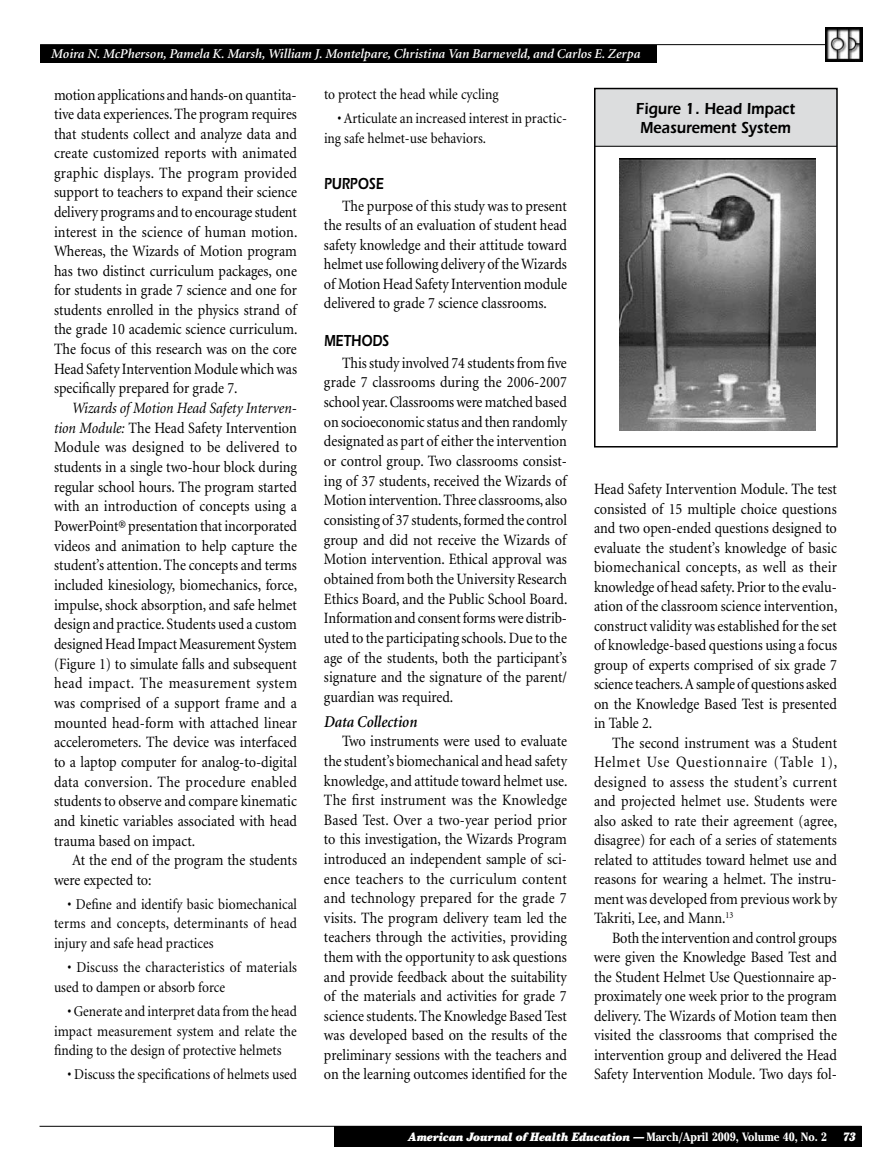
<style>
.page{position:relative;width:891px;height:1175px;background:#fff}
.page>*{position:absolute;margin:0;border:0;box-sizing:border-box;transform-origin:0 0}
.t1{font:600 16.5px/19.5px "Itc Eras";color:#000;scale:.9 1}
.t2{font:600 16.5px "Itc Eras";color:#000;scale:.8 1}
.t3{font:italic 600 16.5px "Minion";color:#000;scale:.9 1}
.t4{font:15.75px/19.5px "Minion";color:#000;text-align:justify;scale:.9 1}
.t5{font:15px/19.6px "Minion";color:#000;text-align:justify;scale:.9 1}
.t6{font:italic 600 13.5px "Minion";color:#fff}
.t7{font:italic 900 12px "Cheltenham";color:#fff;scale:.9 1}
.s1{font-style:italic}
.s2{font-weight:700;font-style:normal}
</style>
<div class="page">
<div style="left:40px;top:45px;width:616px;height:17px;background:#000"></div>
<hr style="left:40px;top:44px;width:804px;height:1px;background:#000">
<img style="left:826px;top:27px;width:37px;height:35px">
<hr style="left:40px;top:1125px;width:822px;height:1px;background:#000">
<div style="left:334px;top:1126px;width:528px;height:20px;background:#000"></div>
<div style="left:594px;top:89px;width:242px;height:57px;background:#dcddde"></div>
<div style="left:594px;top:88px;width:244px;height:359px;border:2px solid #000"></div>
<hr style="left:594px;top:146px;width:243px;height:1px;background:#000">
<img style="left:619px;top:159px;width:197px;height:271px">
<p class="t6" style="left:51px;top:47px;width:591px">Moira N. McPherson, Pamela K. Marsh, William J. Montelpare, Christina Van Barneveld, and Carlos E. Zerpa</p>
<p class="t4" style="left:54px;top:85px;width:272px">motion applications and hands-on quantita&shy;tive data experiences. The program requires that students collect and analyze data and create customized reports with animated graphic displays. The program provided support to teachers to expand their science delivery programs and to encourage student interest in the science of human motion.<br>Whereas, the Wizards of Motion program has two distinct curriculum packages, one for students in grade 7 science and one for students enrolled in the physics strand of the grade 10 academic science curriculum.<br>The focus of this research was on the core Head Safety Intervention Module which was specifically prepared for grade 7.</p>
<p class="t4" style="left:54px;top:398px;width:272px;text-indent:18px"><span class="s1">Wizards of Motion Head Safety Interven&shy;tion Module:</span> The Head Safety Intervention Module was designed to be delivered to students in a single two-hour block during regular school hours. The program started with an introduction of concepts using a PowerPoint® presentation that incorporated videos and animation to help capture the student’s attention. The concepts and terms included kinesiology, biomechanics, force, impulse, shock absorption, and safe helmet design and practice. Students used a custom designed Head Impact Measurement System (Figure 1) to simulate falls and subsequent head impact. The measurement system was comprised of a support frame and a mounted head-form with attached linear accelerometers. The device was interfaced to a laptop computer for analog-to-digital data conversion. The procedure enabled students to observe and compare kinematic and kinetic variables associated with head trauma based on impact.</p>
<p class="t4" style="left:54px;top:851px;width:272px;text-indent:18px">At the end of the program the students were expected to:</p>
<p class="t5" style="left:54px;top:894px;width:271px;text-indent:14px">• Define and identify basic biomechanical terms and concepts, determinants of head injury and safe head practices</p>
<p class="t5" style="left:54px;top:958px;width:272px;text-indent:14px">• Discuss the characteristics of materials used to dampen or absorb force</p>
<p class="t5" style="left:54px;top:1002px;width:271px;text-indent:14px">• Generate and interpret data from the head impact measurement system and relate the finding to the design of protective helmets</p>
<p class="t5" style="left:68px;top:1065px;width:256px">• Discuss the specifications of helmets used</p>
<p class="t5" style="left:324px;top:85px;width:195px">to protect the head while cycling</p>
<p class="t5" style="left:324px;top:109px;width:271px;text-indent:14px">• Articulate an increased interest in practic&shy;ing safe helmet-use behaviors.</p>
<p class="t2" style="left:324px;top:174px;width:76px">PURPOSE</p>
<p class="t4" style="left:324px;top:197px;width:272px;text-indent:18px">The purpose of this study was to present the results of an evaluation of student head safety knowledge and their attitude toward helmet use following delivery of the Wizards of Motion Head Safety Intervention module delivered to grade 7 science classrooms.</p>
<p class="t2" style="left:324px;top:331px;width:83px">METHODS</p>
<p class="t4" style="left:324px;top:353px;width:272px;text-indent:18px">This study involved 74 students from five grade 7 classrooms during the 2006-2007 school year. Classrooms were matched based on socioeconomic status and then randomly designated as part of either the intervention or control group. Two classrooms consist&shy;ing of 37 students, received the Wizards of Motion intervention. Three classrooms, also consisting of 37 students, formed the control group and did not receive the Wizards of Motion intervention. Ethical approval was obtained from both the University Research Ethics board, and the Public School board.<br>Information and consent forms were distrib&shy;uted to the participating schools. Due to the age of the students, both the participant’s signature and the signature of the parent/ guardian was required.</p>
<p class="t3" style="left:324px;top:713px;width:105px">Data Collection</p>
<p class="t4" style="left:324px;top:732px;width:272px;text-indent:18px">Two instruments were used to evaluate the student’s biomechanical and head safety knowledge, and attitude toward helmet use.<br>The first instrument was the Knowledge based Test. Over a two-year period prior to this investigation, the Wizards Program introduced an independent sample of sci&shy;ence teachers to the curriculum content and technology prepared for the grade 7 visits. The program delivery team led the teachers through the activities, providing them with the opportunity to ask questions and provide feedback about the suitability of the materials and activities for grade 7 science students. The Knowledge based Test was developed based on the results of the preliminary sessions with the teachers and on the learning outcomes identified for the</p>
<p class="t1" style="left:636px;top:98px;width:178px">Figure 1. Head Impact<br>Measurement System</p>
<p class="t4" style="left:594px;top:480px;width:272px">Head Safety Intervention Module. The test consisted of 15 multiple choice questions and two open-ended questions designed to evaluate the student’s knowledge of basic biomechanical concepts, as well as their knowledge of head safety. Prior to the evalu&shy;ation of the classroom science intervention, construct validity was established for the set of knowledge-based questions using a focus group of experts comprised of six grade 7 science teachers. A sample of questions asked on the Knowledge based Test is presented in Table 2.</p>
<p class="t4" style="left:594px;top:733px;width:272px;text-indent:18px">The second instrument was a Student Helmet Use Questionnaire (Table 1), designed to assess the student’s current and projected helmet use. Students were also asked to rate their agreement (agree, disagree) for each of a series of statements related to attitudes toward helmet use and reasons for wearing a helmet. The instru&shy;ment was developed from previous work by Takriti, Lee, and Mann.<sup>13</sup></p>
<p class="t4" style="left:594px;top:928px;width:272px;text-indent:18px">both the intervention and control groups were given the Knowledge based Test and the Student Helmet Use Questionnaire ap&shy;proximately one week prior to the program delivery. The Wizards of Motion team then visited the classrooms that comprised the intervention group and delivered the Head Safety Intervention Module. Two days fol-</p>
<p class="t7" style="left:408px;top:1129px;width:467px">American Journal of Health Education — <span class="s2">March/April 2009, Volume 40, No. 2</span></p>
<p class="t7" style="left:842px;top:1129px;width:16px">73</p>
</div>
